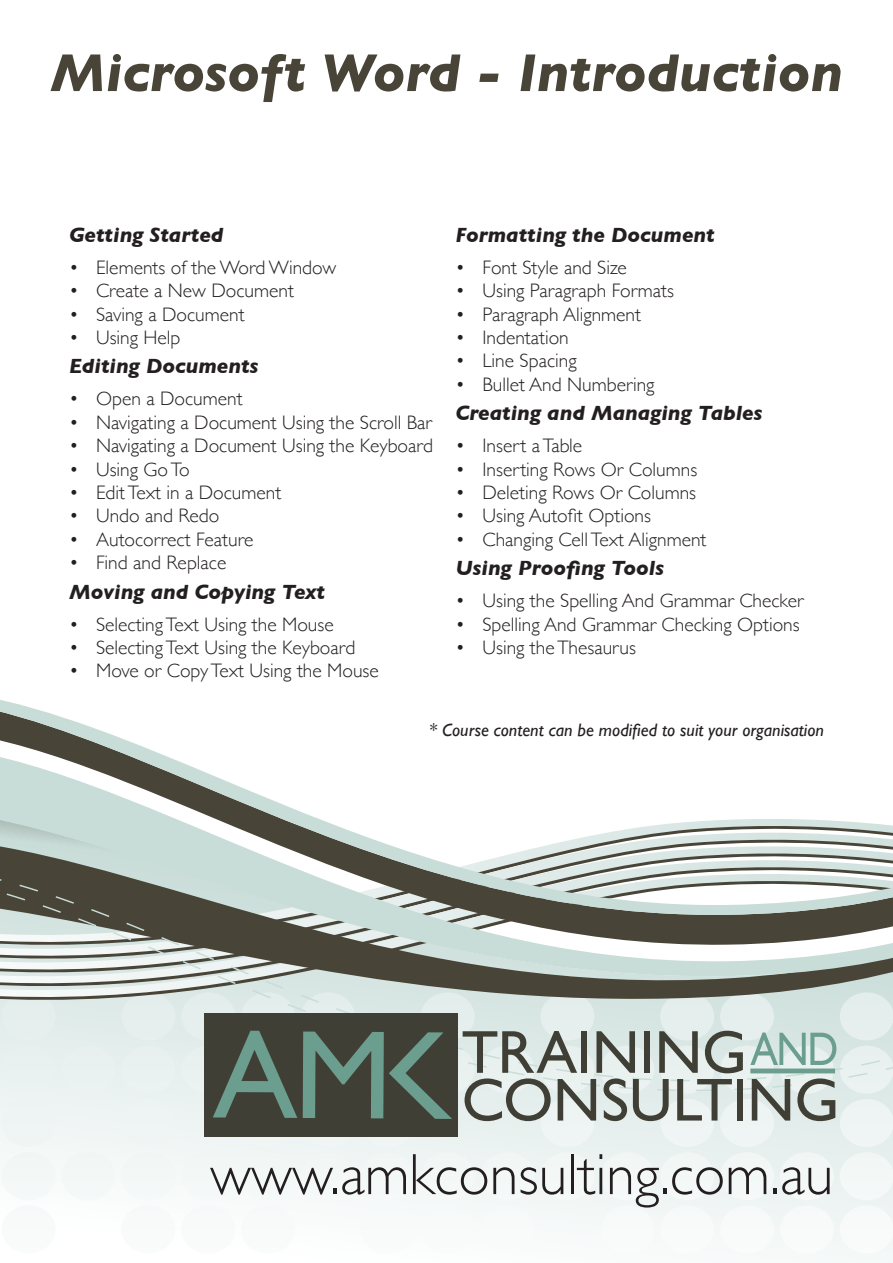
<style>
.page{position:relative;width:893px;height:1263px;background:#fff}
.page>*{position:absolute;margin:0;border:0;box-sizing:border-box;transform-origin:0 0}
.t1{font:300 58.5px "Gill Sans";color:#231f20}
.t2{font:italic 700 54px "Gill Sans";color:#494438}
.Course_Outline_Topic{font:italic 700 21px "Gill Sans";color:#231f20}
.t3{font:300 19.5px "Gill Sans";color:#231f20}
.t4{font:italic 18px "Gill Sans";color:#231f20}
</style>
<div class="page">
<svg style="left:0;top:700px;width:117px;height:37px"></svg>
<svg style="left:0;top:737px;width:893px;height:138px"></svg>
<svg style="left:0;top:875px;width:893px;height:378px"></svg>
<div style="left:750px;top:1068px;width:85px;height:5px;background:#6b9e8e"></div>
<p class="t2" style="left:50px;top:41px;width:794px">Microsoft Word - Introduction</p>
<p class="Course_Outline_Topic" style="left:69px;top:223px;width:156px">Getting Started</p>
<p class="t3" style="left:69px;top:252px;width:269px">• Elements of the Word Window</p>
<p class="t3" style="left:69px;top:275px;width:226px">• Create a New Document</p>
<p class="t3" style="left:69px;top:299px;width:177px">• Saving a Document</p>
<p class="t3" style="left:69px;top:322px;width:113px">• Using Help</p>
<p class="Course_Outline_Topic" style="left:69px;top:354px;width:191px">Editing Documents</p>
<p class="t3" style="left:69px;top:384px;width:175px">• Open a Document</p>
<p class="t3" style="left:69px;top:407px;width:365px">• Navigating a Document Using the Scroll Bar</p>
<p class="t3" style="left:69px;top:430px;width:365px">• Navigating a Document Using the Keyboard</p>
<p class="t3" style="left:69px;top:454px;width:122px">• Using GoTo</p>
<p class="t3" style="left:69px;top:477px;width:214px">• EditText in a Document</p>
<p class="t3" style="left:69px;top:501px;width:152px">• Undo and Redo</p>
<p class="t3" style="left:69px;top:524px;width:186px">• Autocorrect Feature</p>
<p class="t3" style="left:69px;top:547px;width:159px">• Find and Replace</p>
<p class="Course_Outline_Topic" style="left:69px;top:579px;width:257px">Moving and Copying Text</p>
<p class="t3" style="left:69px;top:609px;width:266px">• SelectingText Using the Mouse</p>
<p class="t3" style="left:69px;top:632px;width:288px">• SelectingText Using the Keyboard</p>
<p class="t3" style="left:69px;top:656px;width:311px">• Move or CopyText Using the Mouse</p>
<p class="Course_Outline_Topic" style="left:455px;top:223px;width:261px">Formatting the Document</p>
<p class="t3" style="left:455px;top:252px;width:173px">• Font Style and Size</p>
<p class="t3" style="left:455px;top:275px;width:220px">• Using Paragraph Formats</p>
<p class="t3" style="left:455px;top:299px;width:187px">• Paragraph Alignment</p>
<p class="t3" style="left:455px;top:322px;width:115px">• Indentation</p>
<p class="t3" style="left:455px;top:346px;width:123px">• Line Spacing</p>
<p class="t3" style="left:455px;top:369px;width:201px">• Bullet And Numbering</p>
<p class="Course_Outline_Topic" style="left:455px;top:401px;width:309px">Creating and Managing Tables</p>
<p class="t3" style="left:455px;top:430px;width:128px">• Insert aTable</p>
<p class="t3" style="left:455px;top:454px;width:243px">• Inserting Rows Or Columns</p>
<p class="t3" style="left:455px;top:477px;width:242px">• Deleting Rows Or Columns</p>
<p class="t3" style="left:455px;top:501px;width:197px">• Using Autofit Options</p>
<p class="t3" style="left:455px;top:524px;width:252px">• Changing CellText Alignment</p>
<p class="Course_Outline_Topic" style="left:455px;top:556px;width:210px">Using Proofing Tools</p>
<p class="t3" style="left:455px;top:585px;width:349px">• Using the Spelling And Grammar Checker</p>
<p class="t3" style="left:455px;top:609px;width:346px">• Spelling And Grammar Checking Options</p>
<p class="t3" style="left:455px;top:632px;width:182px">• Using theThesaurus</p>
<p class="t4" style="left:429px;top:720px;width:396px">* Course content can be modified to suit your organisation</p>
<p class="t1" style="left:210px;top:1129px;width:625px">www.amkconsulting.com.au</p>
</div>
